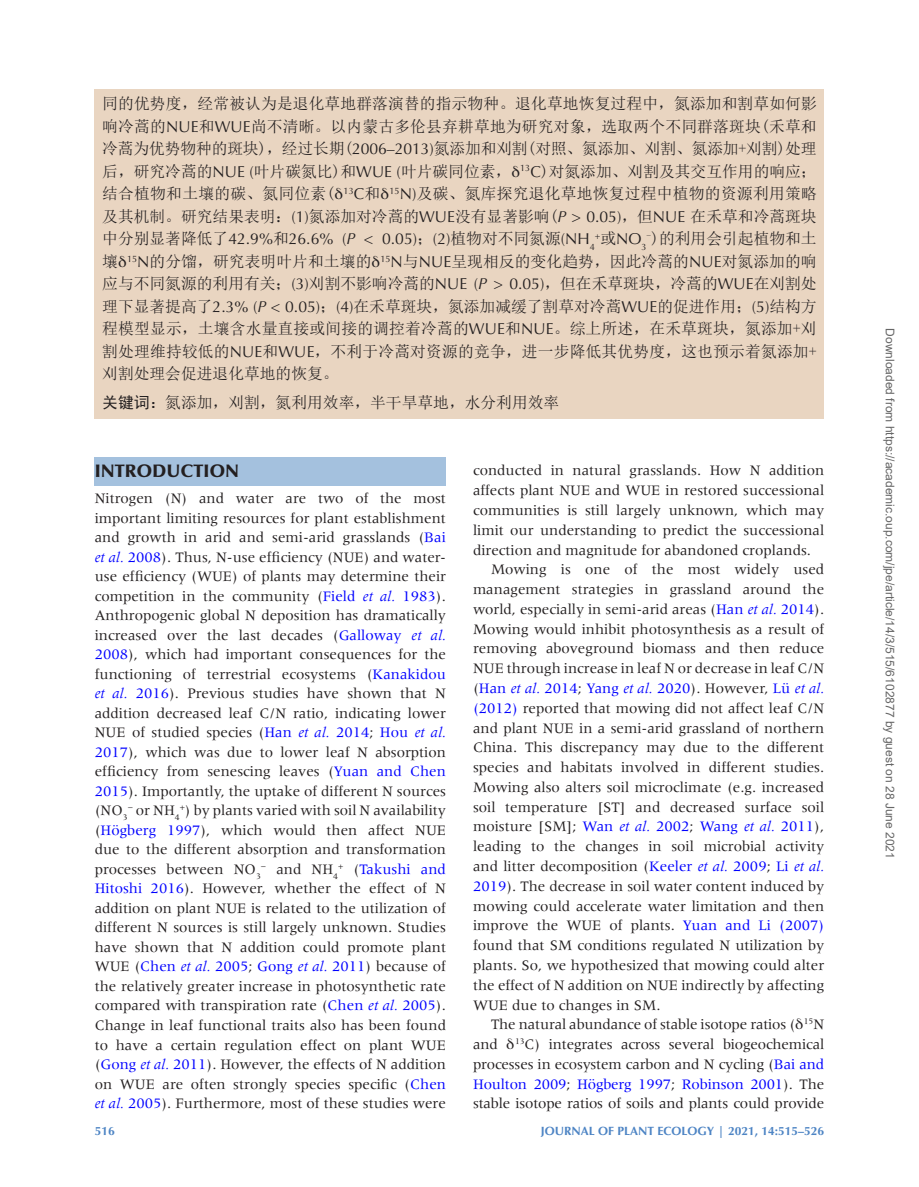
<style>
.page{position:relative;width:919px;height:1187px;background:#fff}
.page>*{position:absolute;margin:0;border:0;box-sizing:border-box;transform-origin:0 0}
.t1{font:900 18px "Optima LT Std";color:#231f20}
.t2{font:15.75px/22.5px "Sim Sun";color:#231f20;text-align:justify}
.t3{font:15.75px "Optima LT Std";color:#231f20}
.t4{font:15px/19.5px "Meridien LT Std";color:#231f20;text-align:justify}
.t5{font:15px "Meridien LT Std";letter-spacing:-.01em;color:#00f}
.t6{font:12px "Arial";color:#666}
.t7{font:700 12px "Optima LT Std";color:#4d84c4}
.t8{font:9.15px "Optima LT Std";color:#231f20}
.s1{font-family:"Optima LT Std"}
.s2{font-family:"Gandhari Unicode"}
.s3{font-family:"Optima LT Std";font-style:italic}
.s4{font-family:"Sim Sun"}
.s5{font-style:italic}
.s6{font-family:"Sim Sun";font-size:15.75px}
.s7{font-size:15.75px}
.s8{font-family:"Sim Hei"}
.s9{color:#00f}
.s10{font-style:italic;color:#00f}
.s11{color:#231f20}
</style>
<div class="page">
<div style="left:95px;top:89px;width:729px;height:303px;background:#e9d5c1"></div>
<div style="left:95px;top:387px;width:729px;height:32px;background:#e9d5c1"></div>
<div style="left:95px;top:457px;width:351px;height:29px;background:#a4c1de"></div>
<p class="t2" style="left:102px;top:92px;width:716px">同的优势度，经常被认为是退化草地群落演替的指示物种。退化草地恢复过程中，氮添加和割草如何影响冷蒿的<span class="s1">NUE</span>和<span class="s1">WUE</span>尚不清晰。以内蒙古多伦县弃耕草地为研究对象，选取两个不同群落斑块(禾草和冷蒿为优势物种的斑块)，经过长期(<span class="s1">2006–2013)</span>氮添加和刈割(对照、氮添加、刈割、氮添加+刈割)处理后，研究冷蒿的<span class="s1">NUE (</span>叶片碳氮比)和<span class="s1">WUE (</span>叶片碳同位素，<span class="s2">δ</span><sup>13</sup><span class="s1">C</span>)对氮添加、刈割及其交互作用的响应；结合植物和土壤的碳、氮同位素(<span class="s2">δ</span><sup>13</sup><span class="s1">C</span>和<span class="s2">δ</span><sup>15</sup><span class="s1">N)</span>及碳、氮库探究退化草地恢复过程中植物的资源利用策略及其机制。研究结果表明：<span class="s1">(1)</span>氮添加对冷蒿的<span class="s1">WUE</span>没有显著影响(<span class="s3">P</span> <span class="s1">&gt; 0.05)</span>，但<span class="s1">NUE</span> 在禾草和冷蒿斑块</p>
<p class="t3" style="left:102px;top:230px;width:494px"><span class="s4">中分别显著降低了</span>42.9%<span class="s4">和</span>26.6% (<span class="s5">P</span> &lt; 0.05)<span class="s4">；</span>(2)<span class="s4">植物对不同氮源</span>(NH<sub>4</sub></p>
<p class="t8" style="left:594px;top:236px;width:53px">+<span class="s6">或</span><span class="s7">NO</span>3</p>
<p class="t2" style="left:102px;top:227px;width:716px;text-indent:544px"><sup>-</sup>)的利用会引起植物和土壤<span class="s2">δ</span><sup>15</sup><span class="s1">N</span>的分馏，研究表明叶片和土壤的<span class="s2">δ</span><sup>15</sup><span class="s1">N</span>与<span class="s1">NUE</span>呈现相反的变化趋势，因此冷蒿的<span class="s1">NUE</span>对氮添加的响应与不同氮源的利用有关；<span class="s1">(3)</span>刈割不影响冷蒿的<span class="s1">NUE (</span><span class="s3">P</span> <span class="s1">&gt; 0.05)</span>，但在禾草斑块，冷蒿的<span class="s1">WUE</span>在刈割处理下显著提高了<span class="s1">2.3% (</span><span class="s3">P</span> <span class="s1">&lt; 0.05)</span>；<span class="s1">(4)</span>在禾草斑块，氮添加减缓了割草对冷蒿<span class="s1">WUE</span>的促进作用；<span class="s1">(5)</span>结构方程模型显示，土壤含水量直接或间接的调控着冷蒿的<span class="s1">WUE</span>和<span class="s1">NUE</span>。综上所述，在禾草斑块，氮添加+刈割处理维持较低的<span class="s1">NUE</span>和<span class="s1">WUE</span>，不利于冷蒿对资源的竞争，进一步降低其优势度，这也预示着氮添加+刈割处理会促进退化草地的恢复。</p>
<p class="t2" style="left:102px;top:391px;width:458px"><span class="s8">关键词：</span>氮添加，刈割，氮利用效率，半干旱草地，水分利用效率</p>
<p class="t1" style="left:95px;top:460px;width:146px">INTRODUCTION</p>
<p class="t4" style="left:95px;top:488px;width:353px">Nitrogen (N) and water are two of the most important limiting resources for plant establishment and growth in arid and semi-arid grasslands (<span class="s9">Bai </span><span class="s10">et al.</span> <span class="s9">2008</span>). Thus, N-use efficiency (NUE) and water&shy;use efficiency (WUE) of plants may determine their competition in the community (<span class="s9">Field</span> <span class="s10">et al.</span> <span class="s9">1983</span>).<br>Anthropogenic global N deposition has dramatically increased over the last decades (<span class="s9">Galloway</span> <span class="s10">et al.<br></span><span class="s9">2008</span>), which had important consequences for the functioning of terrestrial ecosystems (<span class="s9">Kanakidou </span><span class="s10">et al.</span> <span class="s9">2016</span>). Previous studies have shown that N addition decreased leaf C/N ratio, indicating lower NUE of studied species (<span class="s9">Han</span> <span class="s10">et al.</span> <span class="s9">2014</span>; <span class="s9">Hou</span> <span class="s10">et al.<br></span><span class="s9">2017</span>), which was due to lower leaf N absorption efficiency from senescing leaves (<span class="s9">Yuan and Chen 2015</span>). Importantly, the uptake of different N sources (NO<sub>3</sub><sup>−</sup> or NH<sub>4</sub><sup>+</sup>) by plants varied with soil N availability (<span class="s9">Högberg 1997</span>), which would then affect NUE due to the different absorption and transformation processes between NO<sub>3</sub><sup>−</sup> and NH<sub>4</sub><sup>+</sup> (<span class="s9">Takushi and Hitoshi 2016</span>). However, whether the effect of N addition on plant NUE is related to the utilization of different N sources is still largely unknown. Studies have shown that N addition could promote plant WUE (<span class="s9">Chen</span> <span class="s10">et al.</span> <span class="s9">2005</span>; <span class="s9">Gong</span> <span class="s10">et al.</span> <span class="s9">2011</span>) because of the relatively greater increase in photosynthetic rate compared with transpiration rate (<span class="s9">Chen</span> <span class="s10">et al.</span> <span class="s9">2005</span>).<br>Change in leaf functional traits also has been found to have a certain regulation effect on plant WUE (<span class="s9">Gong</span> <span class="s10">et al.</span> <span class="s9">2011</span>). However, the effects of N addition on WUE are often strongly species specific (<span class="s9">Chen </span><span class="s10">et al.</span> <span class="s9">2005</span>). Furthermore, most of these studies were</p>
<p class="t4" style="left:473px;top:461px;width:352px">conducted in natural grasslands. How N addition</p>
<p class="t4" style="left:473px;top:480px;width:352px">affects plant NUE and WUE in restored successional</p>
<p class="t4" style="left:473px;top:500px;width:352px">communities is still largely unknown, which may</p>
<p class="t4" style="left:473px;top:520px;width:353px">limit our understanding to predict the successional</p>
<p class="t4" style="left:473px;top:540px;width:339px">direction and magnitude for abandoned croplands.</p>
<p class="t4" style="left:491px;top:559px;width:335px">Mowing is one of the most widely used</p>
<p class="t4" style="left:473px;top:579px;width:352px">management strategies in grassland around the</p>
<p class="t4" style="left:473px;top:599px;width:353px">world, especially in semi-arid areas (<span class="s9">Han</span> <span class="s10">et al.</span> <span class="s9">2014</span>).</p>
<p class="t4" style="left:473px;top:619px;width:353px">Mowing would inhibit photosynthesis as a result of</p>
<p class="t4" style="left:473px;top:638px;width:353px">removing aboveground biomass and then reduce</p>
<p class="t4" style="left:473px;top:658px;width:353px">NUE through increase in leaf N or decrease in leaf C/N</p>
<p class="t5" style="left:473px;top:680px;width:353px"><span class="s11">(</span>Han <span class="s5">et al.</span> 2014<span class="s11">;</span> Yang <span class="s5">et al.</span> 2020<span class="s11">). However,</span> Lü <span class="s5">et al.</span></p>
<p class="t4" style="left:473px;top:698px;width:353px"><span class="s9">(2012)</span> reported that mowing did not affect leaf C/N</p>
<p class="t4" style="left:473px;top:718px;width:353px">and plant NUE in a semi-arid grassland of northern</p>
<p class="t4" style="left:473px;top:737px;width:353px">China. This discrepancy may due to the different</p>
<p class="t4" style="left:473px;top:757px;width:353px">species and habitats involved in different studies.</p>
<p class="t4" style="left:473px;top:777px;width:353px">Mowing also alters soil microclimate (e.g. increased</p>
<p class="t4" style="left:473px;top:797px;width:352px">soil temperature [ST] and decreased surface soil</p>
<p class="t4" style="left:473px;top:816px;width:352px">moisture [SM]; <span class="s9">Wan</span> <span class="s10">et al.</span> <span class="s9">2002</span>; <span class="s9">Wang</span> <span class="s10">et al.</span> <span class="s9">2011</span>),</p>
<p class="t4" style="left:473px;top:836px;width:352px">leading to the changes in soil microbial activity</p>
<p class="t4" style="left:473px;top:856px;width:352px">and litter decomposition (<span class="s9">Keeler</span> <span class="s10">et al.</span> <span class="s9">2009</span>; <span class="s9">Li</span> <span class="s10">et al.</span></p>
<p class="t4" style="left:473px;top:876px;width:353px"><span class="s9">2019</span>). The decrease in soil water content induced by</p>
<p class="t4" style="left:473px;top:895px;width:353px">mowing could accelerate water limitation and then</p>
<p class="t4" style="left:473px;top:915px;width:352px">improve the WUE of plants. <span class="s9">Yuan and Li (2007)</span></p>
<p class="t4" style="left:473px;top:935px;width:353px">found that SM conditions regulated N utilization by</p>
<p class="t4" style="left:473px;top:955px;width:352px">plants. So, we hypothesized that mowing could alter</p>
<p class="t4" style="left:473px;top:975px;width:352px">the effect of N addition on NUE indirectly by affecting</p>
<p class="t4" style="left:473px;top:994px;width:189px">WUE due to changes in SM.</p>
<p class="t4" style="left:491px;top:1014px;width:334px">The natural abundance of stable isotope ratios (<span class="s2">δ</span><sup>15</sup>N</p>
<p class="t4" style="left:473px;top:1034px;width:352px">and <span class="s2">δ</span><sup>13</sup>C) integrates across several biogeochemical</p>
<p class="t4" style="left:473px;top:1054px;width:352px">processes in ecosystem carbon and N cycling (<span class="s9">Bai and</span></p>
<p class="t5" style="left:473px;top:1075px;width:352px">Houlton 2009<span class="s11">;</span> Högberg 1997<span class="s11">;</span> Robinson 2001<span class="s11">). The</span></p>
<p class="t4" style="left:473px;top:1093px;width:353px">stable isotope ratios of soils and plants could provide</p>
<p class="t7" style="left:95px;top:1124px;width:22px">516</p>
<p class="t7" style="left:541px;top:1123px;width:285px">JOURNAL OF PLANT ECOLOGY | 2021, 14:515–526</p>
<p class="t6" style="left:894px;top:328px;width:532px;rotate:90deg">Downloaded from https://academic.oup.com/jpe/article/14/3/515/6102877 by guest on 28 June 2021</p>
</div>
